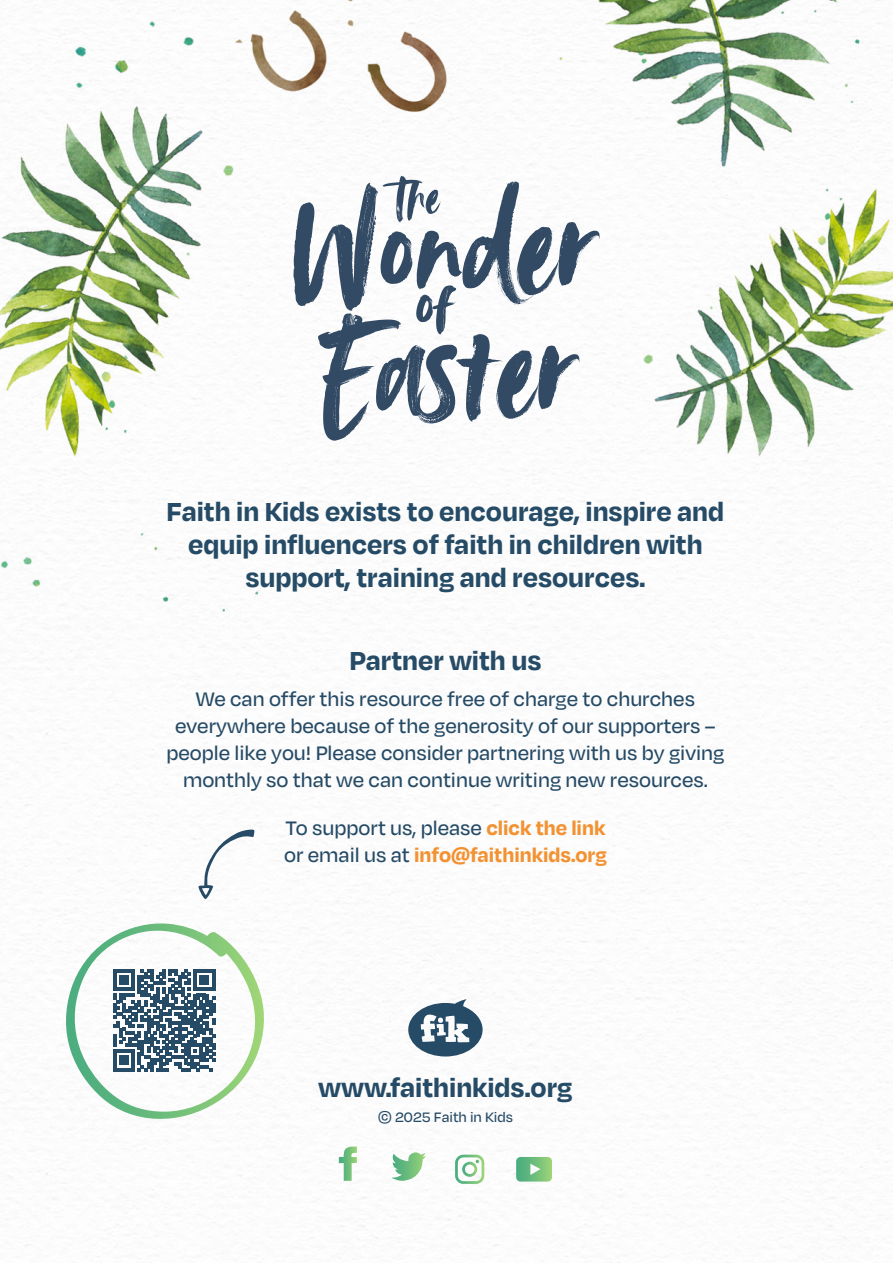
<style>
.page{position:relative;width:893px;height:1263px;background:#fff}
.page>*{position:absolute;margin:0;border:0;box-sizing:border-box;transform-origin:0 0}
.t1{font:700 30px/33px "Degular";color:#264b66;text-align:center}
.t2{font:500 22.5px/27px "Degular";color:#264b66;text-align:center}
.t3{font:700 22.5px/27px "Degular";color:#f39232}
.t4{font:500 15.75px "Degular";color:#264b66}
.s1{font-weight:500;color:#264b66}
</style>
<div class="page">
<img style="left:0;top:0;width:893px;height:1263px">
<svg style="left:408px;top:999px;width:75px;height:57px"></svg>
<svg style="left:391px;top:1152px;width:35px;height:30px"></svg>
<svg style="left:339px;top:1146px;width:18px;height:35px"></svg>
<svg style="left:455px;top:1155px;width:29px;height:29px"></svg>
<svg style="left:516px;top:1157px;width:36px;height:24px"></svg>
<svg style="left:64px;top:923px;width:202px;height:197px"></svg>
<svg style="left:293px;top:176px;width:307px;height:265px"></svg>
<svg style="left:198px;top:829px;width:57px;height:70px"></svg>
<h1 class="t1" style="left:167px;top:494px;width:559px">Faith in Kids exists to encourage, inspire and equip influencers of faith in children with support, training and resources.</h1>
<h1 class="t1" style="left:349px;top:643px;width:193px">Partner with us</h1>
<p class="t2" style="left:166px;top:684px;width:559px">We can offer this resource free of charge to churches everywhere because of the generosity of our supporters – people like you! Please consider partnering with us by giving monthly so that we can continue writing new resources.</p>
<p class="t3" style="left:284px;top:813px;width:324px"><span class="s1">To support us, please</span> click the link <span class="s1">or email us at</span> info@faithinkids.org</p>
<h1 class="t1" style="left:318px;top:1070px;width:255px">www.faithinkids.org</h1>
<p class="t4" style="left:378px;top:1107px;width:137px">© 2025 Faith in Kids</p>
</div>
